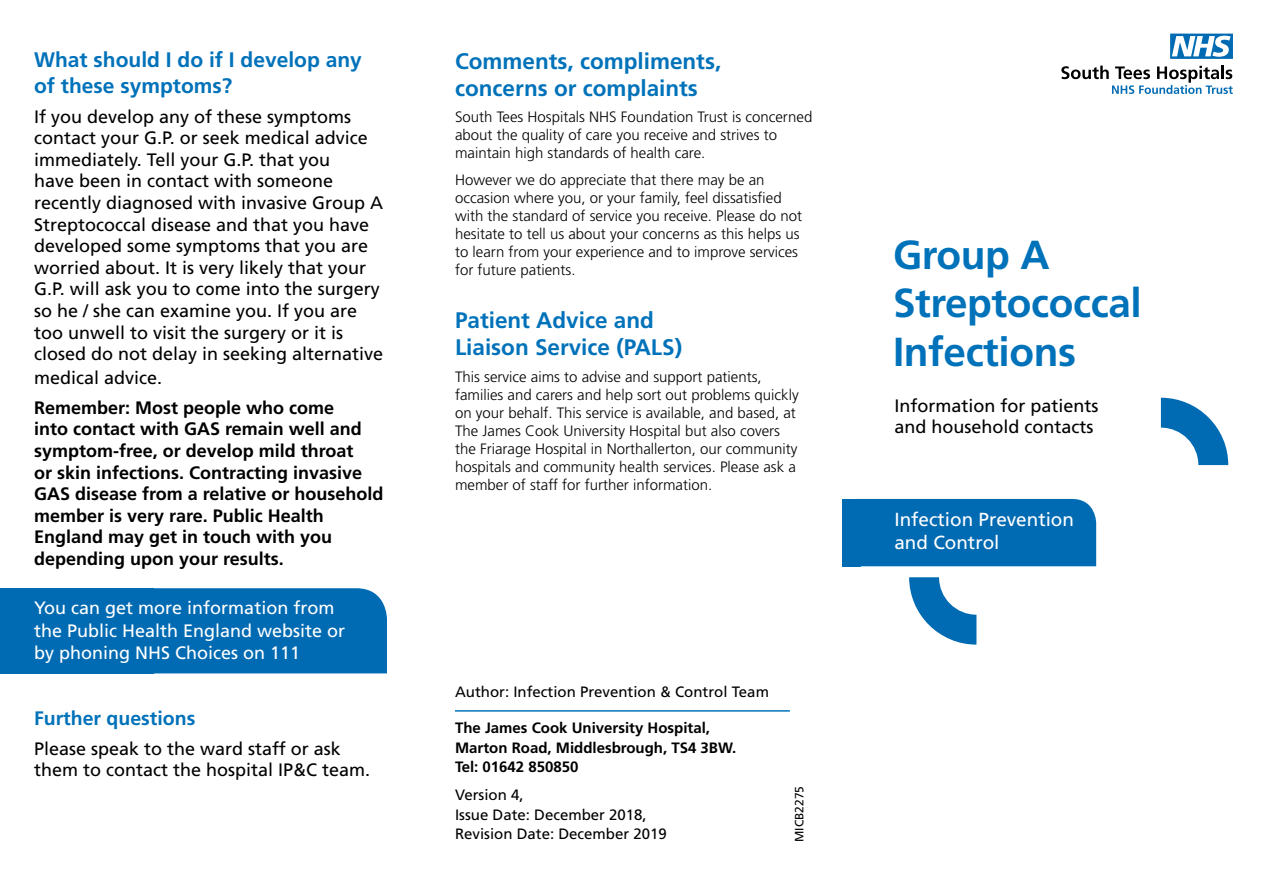
<style>
.page{position:relative;width:1263px;height:893px;background:#fff}
.page>*{position:absolute;margin:0;border:0;box-sizing:border-box;transform-origin:0 0}
.t1{font:700 40.5px/48.6px "Frutiger";letter-spacing:-.01em;color:#0072ba}
.t2{font:700 22.5px/27px "Frutiger";color:#0072ba}
.t3{font:700 21px/25.2px "Frutiger";color:#0072ba}
.t4{font:700 19.5px "Frutiger";color:#0072ba}
.t5{font:18.9px/23px "Frutiger";color:#fff}
.t6{font:18px/21.6px "Frutiger";color:#000}
.t7{font:700 18px/21.6px "Frutiger";color:#000}
.t8{font:18px/22.5px "Frutiger";color:#fff}
.t9{font:300 15px/18px "Frutiger";color:#000}
.t10{font:15px/19.5px "Frutiger";color:#000}
.t11{font:700 15px/19.5px "Frutiger";color:#000}
.t12{font:12px "Frutiger";color:#000}
</style>
<div class="page">
<hr style="left:455px;top:710px;width:335px;height:2px;background:#0072ba">
<svg style="left:1170px;top:34px;width:63px;height:25px"></svg>
<svg style="left:1061px;top:66px;width:172px;height:28px"></svg>
<svg style="left:1161px;top:398px;width:67px;height:67px"></svg>
<svg style="left:909px;top:577px;width:67px;height:68px"></svg>
<div style="left:860px;top:499px;width:236px;height:67px;background:#006bb3"></div>
<div style="left:842px;top:499px;width:18px;height:67px;background:#006bb3"></div>
<div style="left:154px;top:588px;width:233px;height:85px;background:#006bb3"></div>
<div style="left:0;top:588px;width:154px;height:86px;background:#006bb3"></div>
<h3 class="t3" style="left:34px;top:47px;width:329px">What should I do if I develop any of these symptoms?</h3>
<p class="t6" style="left:34px;top:105px;width:351px">If you develop any of these symptoms contact your G.P. or seek medical advice immediately. Tell your G.P. that you<br>have been in contact with someone recently diagnosed with invasive Group A Streptococcal disease and that you have developed some symptoms that you are worried about. It is very likely that your G.P. will ask you to come into the surgery so he / she can examine you. If you are too unwell to visit the surgery or it is closed do not delay in seeking alternative</p>
<p class="t6" style="left:34px;top:366px;width:130px">medical advice.</p>
<p class="t7" style="left:34px;top:397px;width:351px">Remember: Most people who come<br>into contact with GAS remain well and symptom-free, or develop mild throat<br>or skin infections. Contracting invasive GAS disease from a relative or household member is very rare. Public Health England may get in touch with you depending upon your results.</p>
<p class="t8" style="left:34px;top:597px;width:313px">You can get more information from the Public Health England website or by phoning NHS Choices on 111</p>
<h3 class="t4" style="left:34px;top:706px;width:163px">Further questions</h3>
<p class="t6" style="left:34px;top:737px;width:338px">Please speak to the ward staff or ask them to contact the hospital IP&amp;C team.</p>
<h2 class="t2" style="left:455px;top:47px;width:268px">Comments, compliments, concerns or complaints</h2>
<p class="t9" style="left:455px;top:108px;width:359px">South Tees Hospitals NHS Foundation Trust is concerned about the quality of care you receive and strives to maintain high standards of health care.</p>
<p class="t9" style="left:455px;top:170px;width:348px">However we do appreciate that there may be an occasion where you, or your family, feel dissatisfied with the standard of service you receive. Please do not hesitate to tell us about your concerns as this helps us to learn from your experience and to improve services for future patients.</p>
<h2 class="t2" style="left:455px;top:307px;width:229px">Patient Advice and<br>Liaison Service (PALS)</h2>
<p class="t9" style="left:455px;top:367px;width:345px">This service aims to advise and support patients, families and carers and help sort out problems quickly on your behalf. This service is available, and based, at The James Cook University Hospital but also covers the Friarage Hospital in Northallerton, our community hospitals and community health services. Please ask a member of staff for further information.</p>
<p class="t10" style="left:455px;top:682px;width:315px">Author: Infection Prevention &amp; Control Team</p>
<p class="t11" style="left:455px;top:718px;width:283px">The James Cook University Hospital,<br>Marton Road, Middlesbrough, TS4 3BW.<br>Tel: 01642 850850</p>
<p class="t10" style="left:455px;top:785px;width:213px">Version 4,<br>Issue Date: December 2018,<br>Revision Date: December 2019</p>
<p class="t12" style="left:792px;top:842px;width:58px;rotate:-90deg">MICB2275</p>
<h1 class="t1" style="left:893px;top:230px;width:250px">Group A<br>Streptococcal<br>Infections</h1>
<p class="t6" style="left:894px;top:394px;width:206px">Information for patients and household contacts</p>
<p class="t5" style="left:894px;top:508px;width:181px">Infection Prevention and Control</p>
</div>
